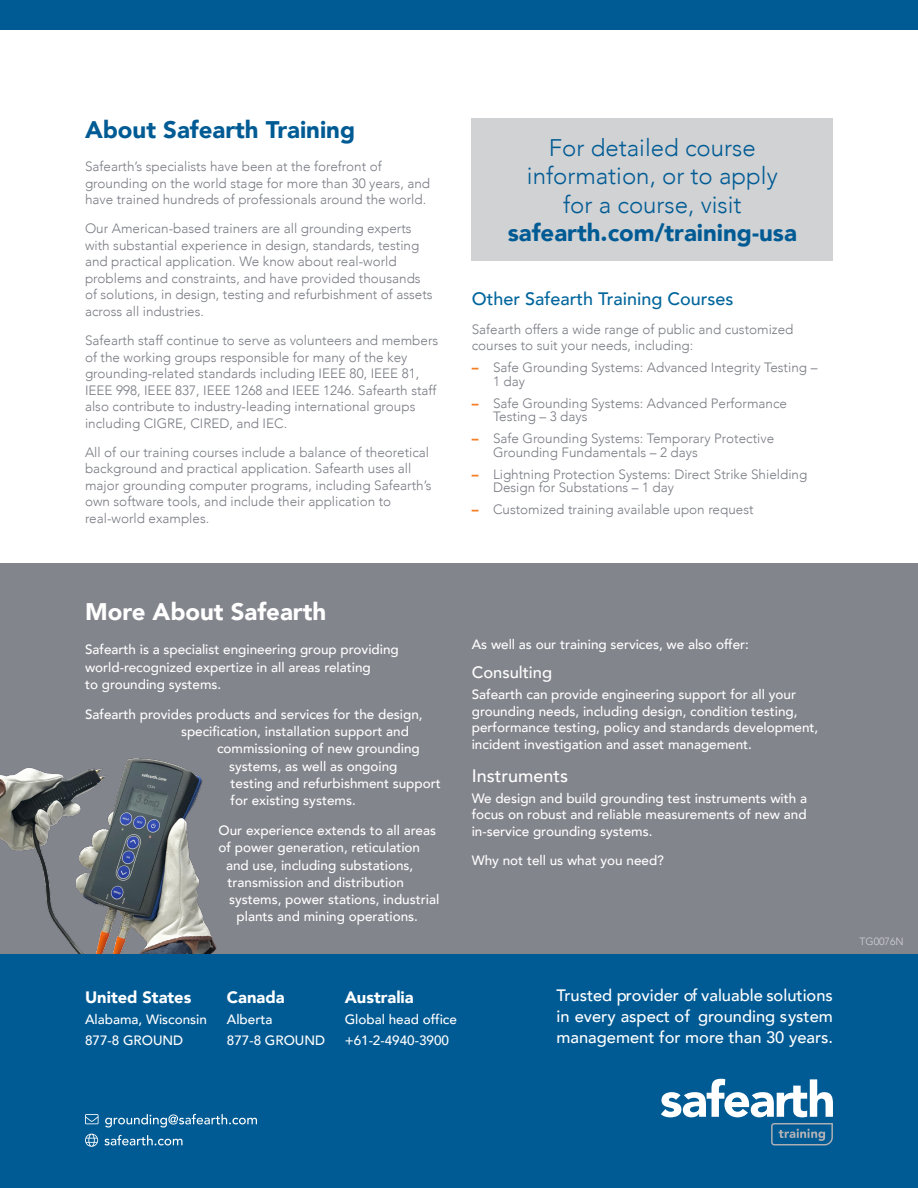
<style>
.page{position:relative;width:918px;height:1188px;background:#fff}
.page>*{position:absolute;margin:0;border:0;box-sizing:border-box;transform-origin:0 0}
.Subhead_Body{font:300 24px/28.5px "Avenir";color:#005b94;text-align:center}
.Subhead_Body-2{font:900 24px "Avenir";color:#005b94}
.Subhead_Body-3{font:900 24px "Avenir";color:#fff}
.Body{font:500 18px "Avenir";color:#00659c}
.Body-2{font:500 18px "Avenir";color:#fff}
.Body-3{font:500 16.5px/21px "Avenir";color:#fff;text-align:justify}
.t1{font:900 16.5px "Avenir";color:#fff}
.Body-4{font:300 13.5px/16.5px "Avenir";color:#787b83}
.Body-5{font:500 13.5px/16.5px "Avenir";color:#fff}
.Name{font:300 10.5px "Avenir";color:#d1d2d4}
.s1{font-weight:900}
.s2{font-weight:900;color:#f57e25}
</style>
<div class="page">
<div style="left:0;top:0;width:918px;height:30px;background:#005b94"></div>
<div style="left:0;top:563px;width:918px;height:414px;background:#83858d"></div>
<img style="left:0;top:758px;width:217px;height:196px">
<div style="left:472px;top:119px;width:361px;height:142px;background:#d1d2d4"></div>
<div style="left:0;top:954px;width:918px;height:234px;background:#005b94"></div>
<svg style="left:105px;top:1114px;width:152px;height:14px"></svg>
<svg style="left:105px;top:1135px;width:77px;height:10px"></svg>
<svg style="left:661px;top:1079px;width:172px;height:66px"></svg>
<svg style="left:85px;top:1114px;width:14px;height:10px"></svg>
<svg style="left:85px;top:1134px;width:13px;height:13px"></svg>
<p class="Subhead_Body-2" style="left:85px;top:109px;width:272px">About Safearth Training</p>
<p class="Body-4" style="left:85px;top:158px;width:347px">Safearth’s specialists have been at the forefront of grounding on the world stage for more than 30 years, and have trained hundreds of professionals around the world.</p>
<p class="Body-4" style="left:85px;top:221px;width:349px">Our American-based trainers are all grounding experts with substantial experience in design, standards, testing and practical application. We know about real-world problems and constraints, and have provided thousands of solutions, in design, testing and refurbishment of assets across all industries.</p>
<p class="Body-4" style="left:85px;top:332px;width:355px">Safearth staff continue to serve as volunteers and members of the working groups responsible for many of the key grounding-related standards including IEEE 80, IEEE 81, IEEE 998, IEEE 837, IEEE 1268 and IEEE 1246. Safearth staff also contribute to industry-leading international groups including CIGRE, CIRED, and IEC.</p>
<p class="Body-4" style="left:85px;top:444px;width:348px">All of our training courses include a balance of theoretical background and practical application. Safearth uses all major grounding computer programs, including Safearth’s own software tools, and include their application to real-world examples.</p>
<p class="Subhead_Body" style="left:508px;top:133px;width:291px">For detailed course information, or to apply<br>for a course, visit <span class="s1">safearth.com/training-usa</span></p>
<p class="Body" style="left:472px;top:283px;width:263px">Other Safearth Training Courses</p>
<p class="Body-4" style="left:472px;top:321px;width:323px">Safearth offers a wide range of public and customized courses to suit your needs, including:</p>
<p class="Body-4" style="left:493px;top:361px;width:326px;line-height:13.5px;text-indent:-21px"><span class="s2">–</span> Safe Grounding Systems: Advanced Integrity Testing –<br>1 day</p>
<p class="Body-4" style="left:493px;top:396px;width:296px;line-height:13.5px;text-indent:-21px"><span class="s2">–</span> Safe Grounding Systems: Advanced Performance<br>Testing – 3 days</p>
<p class="Body-4" style="left:493px;top:432px;width:283px;line-height:13.5px;text-indent:-21px"><span class="s2">–</span> Safe Grounding Systems: Temporary Protective<br>Grounding Fundamentals – 2 days</p>
<p class="Body-4" style="left:493px;top:467px;width:316px;line-height:13.5px;text-indent:-21px"><span class="s2">–</span> Lightning Protection Systems: Direct Strike Shielding<br>Design for Substations – 1 day</p>
<p class="Body-4" style="left:472px;top:501px;width:283px"><span class="s2">–</span> Customized training available upon request</p>
<p class="Subhead_Body-3" style="left:85px;top:591px;width:243px">More About Safearth</p>
<p class="Body-5" style="left:85px;top:640px;width:315px;line-height:17.2px">Safearth is a specialist engineering group providing world-recognized expertize in all areas relating<br>to grounding systems.</p>
<p class="Body-5" style="left:85px;top:705px;width:339px">Safearth provides products and services for the design,</p>
<p class="Body-5" style="left:181px;top:722px;width:230px">specification, installation support and</p>
<p class="Body-5" style="left:217px;top:740px;width:204px">commissioning of new grounding</p>
<p class="Body-5" style="left:229px;top:757px;width:170px">systems, as well as ongoing</p>
<p class="Body-5" style="left:231px;top:774px;width:212px">testing and refurbishment support</p>
<p class="Body-5" style="left:231px;top:791px;width:127px">for existing systems.</p>
<p class="Body-5" style="left:219px;top:821px;width:219px">Our experience extends to all areas</p>
<p class="Body-5" style="left:219px;top:839px;width:203px">of power generation, reticulation</p>
<p class="Body-5" style="left:226px;top:856px;width:189px">and use, including substations,</p>
<p class="Body-5" style="left:228px;top:873px;width:178px">transmission and distribution</p>
<p class="Body-5" style="left:229px;top:890px;width:212px">systems, power stations, industrial</p>
<p class="Body-5" style="left:237px;top:908px;width:183px">plants and mining operations.</p>
<p class="Body-5" style="left:472px;top:636px;width:279px">As well as our training services, we also offer:</p>
<p class="Body-3" style="left:472px;top:661px;width:82px">Consulting</p>
<p class="Body-5" style="left:472px;top:686px;width:348px">Safearth can provide engineering support for all your grounding needs, including design, condition testing, performance testing, policy and standards development, incident investigation and asset management.</p>
<p class="Body-2" style="left:472px;top:760px;width:98px">Instruments</p>
<p class="Body-5" style="left:472px;top:789px;width:337px;text-align:justify">We design and build grounding test instruments with a focus on robust and reliable measurements of new and in‑service grounding systems.</p>
<p class="Body-5" style="left:472px;top:852px;width:194px">Why not tell us what you need?</p>
<p class="t1" style="left:85px;top:983px;width:108px">United States</p>
<p class="Body-5" style="left:85px;top:1008px;width:124px;line-height:21px">Alabama, Wisconsin<br>877-8 GROUND</p>
<p class="t1" style="left:227px;top:983px;width:59px">Canada</p>
<p class="Body-5" style="left:227px;top:1008px;width:100px;line-height:21px">Alberta<br>877-8 GROUND</p>
<p class="t1" style="left:345px;top:983px;width:71px">Australia</p>
<p class="Body-5" style="left:345px;top:1008px;width:114px;line-height:21px">Global head office +61-2-4940-3900</p>
<p class="Body-3" style="left:556px;top:984px;width:278px">Trusted provider of valuable solutions in every aspect of grounding system management for more than 30 years.</p>
<p class="Name" style="left:859px;top:935px;width:46px">TG0076N</p>
</div>
